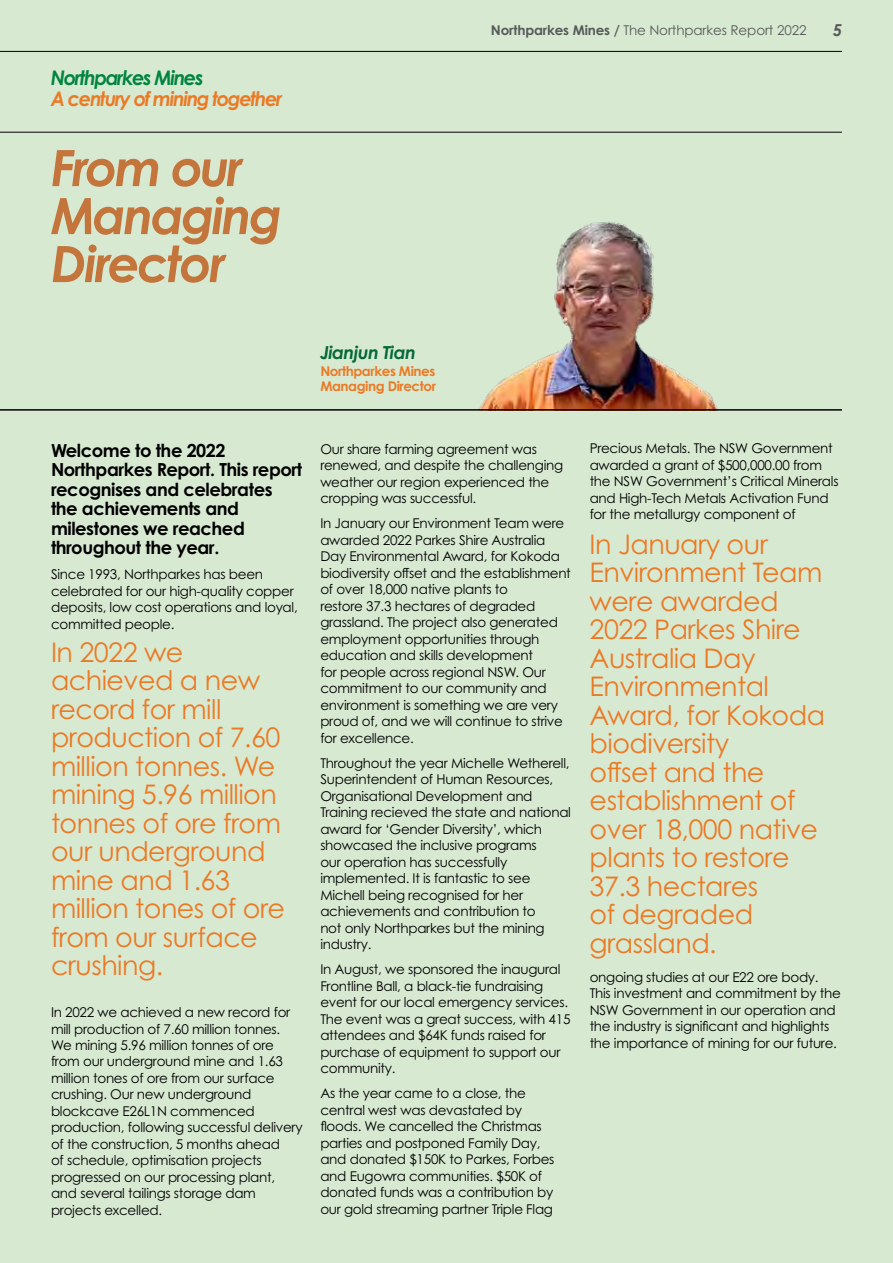
<style>
.page{position:relative;width:893px;height:1263px;background:#d8e9d2}
.page>*{position:absolute;margin:0;border:0;box-sizing:border-box;transform-origin:0 0}
.t1{font:italic 700 50.1px/48px "Century Gothic Pro";letter-spacing:-.05em;color:#c3753c}
.t2{font:27px/28.5px "Century Gothic Pro";letter-spacing:-.02em;color:#eb7a25}
.t3{font:italic 700 20.1px "Century Gothic Pro";letter-spacing:-.07em;color:#eb7a25;scale:.96 1}
.t4{font:italic 700 20.1px "Century Gothic Pro";letter-spacing:-.07em;color:#00853f;scale:.96 1}
.t5{font:700 18px/19.5px "Century Gothic Pro";letter-spacing:-.025em;color:#000}
.t6{font:italic 700 18px "Century Gothic Pro";letter-spacing:-.03em;color:#046937}
.t7{font:italic 700 16.5px "Century Gothic Pro";color:#58595b}
.t8{font:13.5px/16.5px "Century Gothic Pro";letter-spacing:-.02em;color:#000}
.t9{font:13.5px "Century Gothic Pro";letter-spacing:-.01em;color:#58595b}
.t10{font:700 13.5px/15px "Century Gothic Pro";letter-spacing:-.03em;color:#eb7a25}
.s1{font-weight:700}
</style>
<div class="page">
<img style="left:479px;top:221px;width:239px;height:188px">
<hr style="left:0;top:51px;width:842px;height:1px;background:#000">
<hr style="left:0;top:132px;width:842px;height:1px;background:#000">
<hr style="left:0;top:409px;width:842px;height:2px;background:#000">
<h3 class="t4" style="left:51px;top:65px;width:161px">Northparkes Mines</h3>
<h3 class="t3" style="left:51px;top:86px;width:243px">A century of mining together</h3>
<h1 class="t1" style="left:51px;top:143px;width:233px">From our<br>Managing<br>Director</h1>
<p class="t9" style="left:491px;top:22px;width:317px"><span class="s1">Northparkes Mines /</span> The Northparkes Report 2022</p>
<p class="t7" style="left:833px;top:20px;width:11px">5</p>
<h3 class="t6" style="left:320px;top:341px;width:97px">Jianjun Tian</h3>
<p class="t10" style="left:320px;top:363px;width:117px">Northparkes Mines<br>Managing Director</p>
<h3 class="t5" style="left:51px;top:440px;width:253px">Welcome to the 2022<br>Northparkes Report. This report recognises and celebrates the achievements and milestones we reached throughout the year.</h3>
<p class="t8" style="left:51px;top:566px;width:248px">Since 1993, Northparkes has been celebrated for our high-quality copper deposits, low cost operations and loyal, committed people.</p>
<h2 class="t2" style="left:51px;top:637px;width:236px">In 2022 we achieved a new record for mill production of 7.60 million tonnes. We mining 5.96 million tonnes of ore from our underground mine and 1.63 million tones of ore from our surface crushing.</h2>
<p class="t8" style="left:51px;top:1004px;width:253px">In 2022 we achieved a new record for mill production of 7.60 million tonnes.<br>We mining 5.96 million tonnes of ore from our underground mine and 1.63 million tones of ore from our surface crushing. Our new underground blockcave E26L1N commenced production, following successful delivery of the construction, 5 months ahead<br>of schedule, optimisation projects progressed on our processing plant, and several tailings storage dam projects excelled.</p>
<p class="t8" style="left:320px;top:440px;width:244px">Our share farming agreement was renewed, and despite the challenging weather our region experienced the cropping was successful.</p>
<p class="t8" style="left:320px;top:515px;width:252px">In January our Environment Team were awarded 2022 Parkes Shire Australia Day Environmental Award, for Kokoda biodiversity offset and the establishment of over 18,000 native plants to<br>restore 37.3 hectares of degraded grassland. The project also generated employment opportunities through education and skills development<br>for people across regional NSW. Our commitment to our community and environment is something we are very proud of, and we will continue to strive for excellence.</p>
<p class="t8" style="left:320px;top:754px;width:252px">Throughout the year Michelle Wetherell, Superintendent of Human Resources, Organisational Development and Training recieved the state and national award for ‘Gender Diversity’, which showcased the inclusive programs<br>our operation has successfully implemented. It is fantastic to see Michell being recognised for her achievements and contribution to<br>not only Northparkes but the mining industry.</p>
<p class="t8" style="left:320px;top:961px;width:252px">In August, we sponsored the inaugural Frontline Ball, a black-tie fundraising event for our local emergency services.<br>The event was a great success, with 415 attendees and $64K funds raised for purchase of equipment to support our community.</p>
<p class="t8" style="left:320px;top:1085px;width:236px">As the year came to a close, the central west was devastated by floods. We cancelled the Christmas parties and postponed Family Day, and donated $150K to Parkes, Forbes and Eugowra communities. $50K of donated funds was a contribution by our gold streaming partner Triple Flag</p>
<p class="t8" style="left:590px;top:440px;width:250px">Precious Metals. The NSW Government awarded a grant of $500,000.00 from the NSW Government’s Critical Minerals and High-Tech Metals Activation Fund for the metallurgy component of</p>
<h2 class="t2" style="left:590px;top:529px;width:237px">In January our<br>Environment Team were awarded<br>2022 Parkes Shire<br>Australia Day<br>Environmental<br>Award, for Kokoda biodiversity<br>offset and the establishment of over 18,000 native plants to restore<br>37.3 hectares<br>of degraded grassland.</h2>
<p class="t8" style="left:590px;top:968px;width:253px">ongoing studies at our E22 ore body.<br>This investment and commitment by the NSW Government in our operation and the industry is significant and highlights the importance of mining for our future.</p>
</div>
